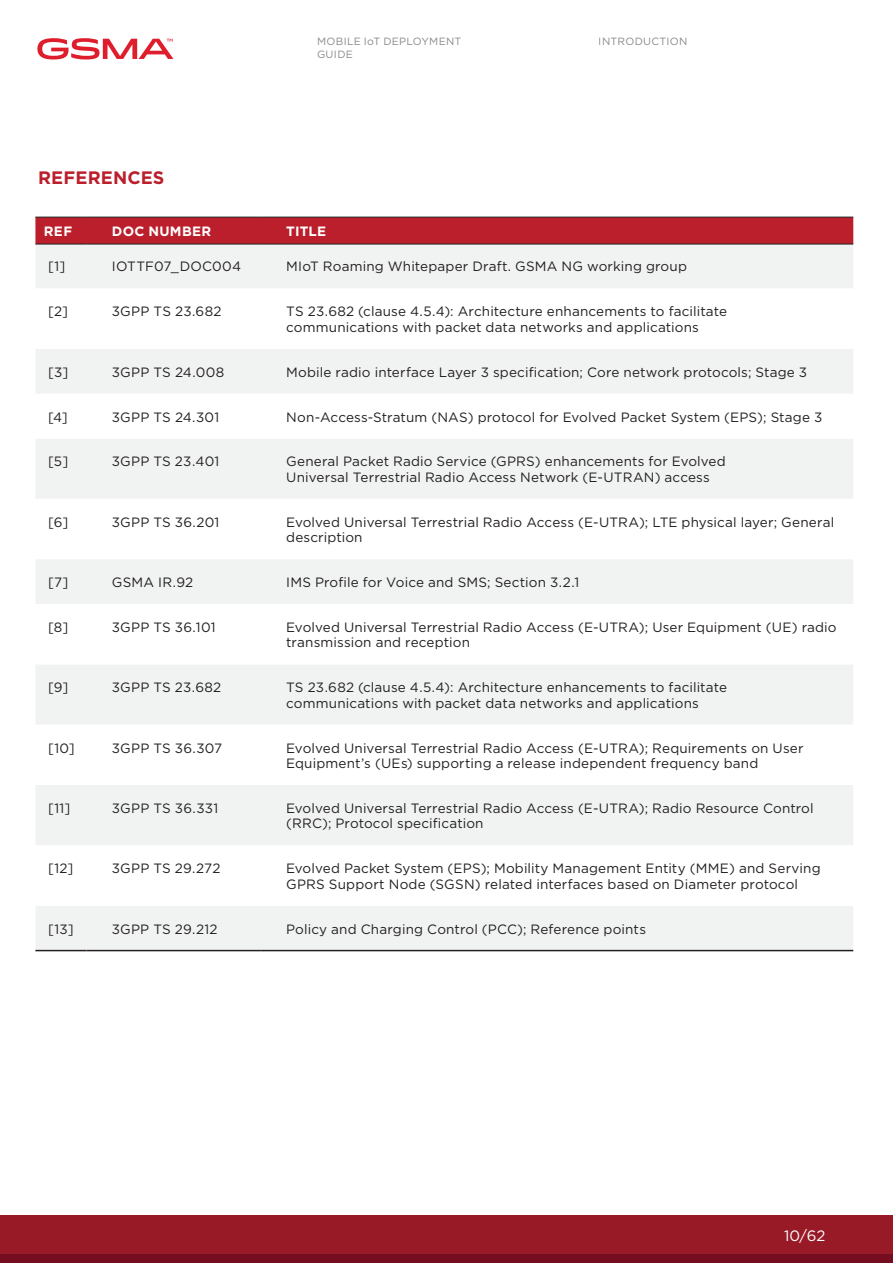
<style>
.page{position:relative;width:893px;height:1263px;background:#fff}
.page>*{position:absolute;margin:0;border:0;box-sizing:border-box;transform-origin:0 0}
.t1{font:700 18px "Gotham";letter-spacing:.01em;color:#bb1f2b}
.t2{font:15px "Gotham";color:#fff}
.t3{font:13.5px/15.6px "Gotham";letter-spacing:.01em;color:#231f20}
.t4{font:700 13.5px "Gotham";letter-spacing:.02em;color:#fff}
.t5{font:10.5px/12.6px "Gotham";letter-spacing:.03em;color:#888787}
</style>
<div class="page">
<svg style="left:37px;top:38px;width:136px;height:21px"></svg>
<div style="left:35px;top:218px;width:818px;height:26px;background:#bb1f2b"></div>
<div style="left:35px;top:245px;width:818px;height:705px;background:#f1f3f3"></div>
<svg style="left:35px;top:288px;width:818px;height:497px"></svg>
<svg style="left:35px;top:845px;width:818px;height:61px"></svg>
<hr style="left:35px;top:950px;width:51px;height:1px;background:#231f20">
<hr style="left:86px;top:950px;width:175px;height:1px;background:#231f20">
<hr style="left:261px;top:950px;width:592px;height:1px;background:#231f20">
<hr style="left:35px;top:217px;width:51px;height:1px;background:#231f20">
<hr style="left:86px;top:217px;width:175px;height:1px;background:#231f20">
<hr style="left:261px;top:217px;width:592px;height:1px;background:#231f20">
<hr style="left:35px;top:244px;width:51px;height:1px;background:#231f20">
<hr style="left:86px;top:244px;width:175px;height:1px;background:#231f20">
<hr style="left:261px;top:244px;width:592px;height:1px;background:#231f20">
<div style="left:0;top:1215px;width:893px;height:39px;background:#981a27"></div>
<div style="left:0;top:1254px;width:893px;height:9px;background:#750d21"></div>
<h1 class="t1" style="left:38px;top:165px;width:128px">REFERENCES</h1>
<p class="t5" style="left:317px;top:35px;width:146px">MOBILE IoT DEPLOYMENT<br>GUIDE</p>
<p class="t5" style="left:599px;top:35px;width:90px">INTRODUCTION</p>
<p class="t4" style="left:44px;top:222px;width:30px">REF</p>
<p class="t4" style="left:112px;top:222px;width:101px">DOC NUMBER</p>
<p class="t4" style="left:286px;top:222px;width:41px">TITLE</p>
<p class="t3" style="left:48px;top:259px;width:19px">[1]</p>
<p class="t3" style="left:112px;top:259px;width:131px">IOTTF07_DOC004</p>
<p class="t3" style="left:286px;top:259px;width:402px">MIoT Roaming Whitepaper Draft. GSMA NG working group</p>
<p class="t3" style="left:48px;top:303px;width:21px">[2]</p>
<p class="t3" style="left:112px;top:303px;width:111px">3GPP TS 23.682</p>
<p class="t3" style="left:286px;top:303px;width:442px">TS 23.682 (clause 4.5.4): Architecture enhancements to facilitate communications with packet data networks and applications</p>
<p class="t3" style="left:48px;top:364px;width:22px">[3]</p>
<p class="t3" style="left:112px;top:364px;width:114px">3GPP TS 24.008</p>
<p class="t3" style="left:286px;top:364px;width:522px">Mobile radio interface Layer 3 specification; Core network protocols; Stage 3</p>
<p class="t3" style="left:48px;top:409px;width:21px">[4]</p>
<p class="t3" style="left:112px;top:409px;width:109px">3GPP TS 24.301</p>
<p class="t3" style="left:286px;top:409px;width:538px">Non-Access-Stratum (NAS) protocol for Evolved Packet System (EPS); Stage 3</p>
<p class="t3" style="left:48px;top:453px;width:22px">[5]</p>
<p class="t3" style="left:112px;top:453px;width:109px">3GPP TS 23.401</p>
<p class="t3" style="left:286px;top:453px;width:441px">General Packet Radio Service (GPRS) enhancements for Evolved<br>Universal Terrestrial Radio Access Network (E-UTRAN) access</p>
<p class="t3" style="left:48px;top:514px;width:22px">[6]</p>
<p class="t3" style="left:112px;top:514px;width:109px">3GPP TS 36.201</p>
<p class="t3" style="left:286px;top:514px;width:549px">Evolved Universal Terrestrial Radio Access (E-UTRA); LTE physical layer; General description</p>
<p class="t3" style="left:48px;top:574px;width:22px">[7]</p>
<p class="t3" style="left:112px;top:574px;width:83px">GSMA IR.92</p>
<p class="t3" style="left:286px;top:574px;width:295px">IMS Profile for Voice and SMS; Section 3.2.1</p>
<p class="t3" style="left:48px;top:619px;width:22px">[8]</p>
<p class="t3" style="left:112px;top:619px;width:105px">3GPP TS 36.101</p>
<p class="t3" style="left:286px;top:619px;width:552px">Evolved Universal Terrestrial Radio Access (E-UTRA); User Equipment (UE) radio transmission and reception</p>
<p class="t3" style="left:48px;top:679px;width:22px">[9]</p>
<p class="t3" style="left:112px;top:679px;width:111px">3GPP TS 23.682</p>
<p class="t3" style="left:286px;top:679px;width:442px">TS 23.682 (clause 4.5.4): Architecture enhancements to facilitate communications with packet data networks and applications</p>
<p class="t3" style="left:48px;top:740px;width:28px">[10]</p>
<p class="t3" style="left:112px;top:740px;width:112px">3GPP TS 36.307</p>
<p class="t3" style="left:286px;top:740px;width:519px">Evolved Universal Terrestrial Radio Access (E-UTRA); Requirements on User<br>Equipment’s (UEs) supporting a release independent frequency band</p>
<p class="t3" style="left:48px;top:800px;width:24px">[11]</p>
<p class="t3" style="left:112px;top:800px;width:108px">3GPP TS 36.331</p>
<p class="t3" style="left:286px;top:800px;width:529px">Evolved Universal Terrestrial Radio Access (E-UTRA); Radio Resource Control (RRC); Protocol specification</p>
<p class="t3" style="left:48px;top:860px;width:27px">[12]</p>
<p class="t3" style="left:112px;top:860px;width:110px">3GPP TS 29.272</p>
<p class="t3" style="left:286px;top:860px;width:536px">Evolved Packet System (EPS); Mobility Management Entity (MME) and Serving<br>GPRS Support Node (SGSN) related interfaces based on Diameter protocol</p>
<p class="t3" style="left:48px;top:921px;width:27px">[13]</p>
<p class="t3" style="left:112px;top:921px;width:107px">3GPP TS 29.212</p>
<p class="t3" style="left:286px;top:921px;width:361px">Policy and Charging Control (PCC); Reference points</p>
<p class="t2" style="left:784px;top:1226px;width:43px">10/62</p>
</div>
